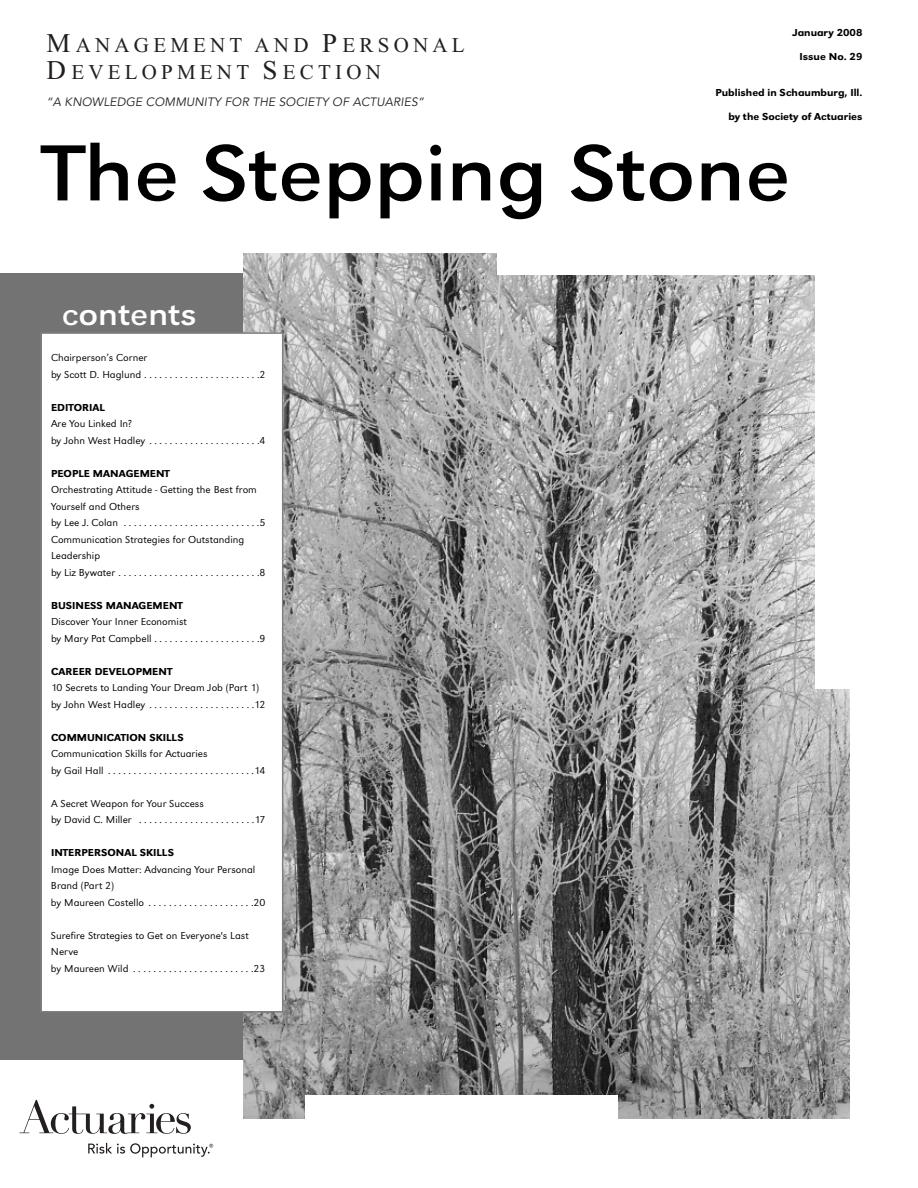
<style>
.page{position:relative;width:918px;height:1188px;background:#fff}
.page>*{position:absolute;margin:0;border:0;box-sizing:border-box;transform-origin:0 0}
.t1{font:82.5px "URW Grotesk T Regu Extr Wide";color:#000}
.t2{font:33px "URW Grotesk T Regu Extr Wide";color:#fff}
.t3{font:21px/27px "Times New Roman";letter-spacing:.2em;color:#231f20}
.t4{font:italic 12px "Avenir";letter-spacing:.01em;color:#231f20}
.t5{font:10.5px/16.5px "URW Grotesk T Ligh Wide";color:#000}
.t6{font:500 expanded 10.5px "URW Grotesk T";color:#000}
.s1{font-size:27px}
</style>
<div class="page">
<img style="left:243px;top:254px;width:606px;height:864px">
<svg style="left:19px;top:1100px;width:172px;height:34px"></svg>
<svg style="left:88px;top:1143px;width:125px;height:14px"></svg>
<div style="left:0;top:273px;width:243px;height:787px;background:#737373"></div>
<div style="left:42px;top:334px;width:240px;height:677px;background:#fff"></div>
<div style="left:40px;top:332px;width:243px;height:680px;border:2px solid #808080"></div>
<div style="left:498px;top:230px;width:361px;height:45px;background:#fff"></div>
<div style="left:305px;top:1095px;width:313px;height:45px;background:#fff"></div>
<div style="left:815px;top:247px;width:49px;height:441px;background:#fff"></div>
<p class="t6" style="left:792px;top:26px;width:72px">January 2008</p>
<p class="t6" style="left:800px;top:50px;width:64px">Issue No. 29</p>
<p class="t6" style="left:715px;top:86px;width:149px">Published in Schaumburg, Ill.</p>
<p class="t6" style="left:728px;top:110px;width:136px">by the Society of Actuaries</p>
<h3 class="t3" style="left:46px;top:31px;width:420px"><span class="s1">M</span>ANAGEMENT AND <span class="s1">P</span>ERSONAL<br><span class="s1">D</span>EVELOPMENT <span class="s1">S</span>ECTION</h3>
<p class="t4" style="left:46px;top:97px;width:379px">“A KNOWLEDGE COMMUNITY FOR THE SOCIETY OF ACTUARIES”</p>
<h1 class="t1" style="left:42px;top:124px;width:750px">The Stepping Stone</h1>
<h2 class="t2" style="left:62px;top:294px;width:136px">contents</h2>
<p class="t5" style="left:51px;top:349px;width:216px">Chairperson’s Corner<br>by Scott D. Haglund . . . . . . . . . . . . . . . . . . . . . . .2</p>
<p class="t6" style="left:51px;top:401px;width:56px">EDITORIAL</p>
<p class="t5" style="left:51px;top:415px;width:216px">Are You Linked In?<br>by John West Hadley . . . . . . . . . . . . . . . . . . . . . .4</p>
<p class="t6" style="left:51px;top:467px;width:120px">PEOPLE MANAGEMENT</p>
<p class="t5" style="left:51px;top:481px;width:216px">Orchestrating Attitude - Getting the Best from Yourself and Others<br>by Lee J. Colan . . . . . . . . . . . . . . . . . . . . . . . . . . .5<br>Communication Strategies for Outstanding Leadership<br>by Liz Bywater . . . . . . . . . . . . . . . . . . . . . . . . . . . .8</p>
<p class="t6" style="left:51px;top:599px;width:133px">BUSINESS MANAGEMENT</p>
<p class="t5" style="left:51px;top:613px;width:216px">Discover Your Inner Economist<br>by Mary Pat Campbell . . . . . . . . . . . . . . . . . . . . .9</p>
<p class="t6" style="left:51px;top:665px;width:123px">CAREER DEVELOPMENT</p>
<p class="t5" style="left:51px;top:679px;width:216px">10 Secrets to Landing Your Dream Job (Part 1) byJohn WestHadley .....................12</p>
<p class="t6" style="left:51px;top:731px;width:134px">COMMUNICATION SKILLS</p>
<p class="t5" style="left:51px;top:745px;width:216px">Communication Skills for Actuaries<br>by Gail Hall . . . . . . . . . . . . . . . . . . . . . . . . . . . . .14</p>
<p class="t5" style="left:51px;top:795px;width:216px">A Secret Weapon for Your Success<br>by David C. Miller . . . . . . . . . . . . . . . . . . . . . . .17</p>
<p class="t6" style="left:51px;top:847px;width:125px">INTERPERSONAL SKILLS</p>
<p class="t5" style="left:51px;top:861px;width:216px">Image Does Matter: Advancing Your Personal<br>Brand (Part 2)<br>by Maureen Costello . . . . . . . . . . . . . . . . . . . . .20</p>
<p class="t5" style="left:51px;top:927px;width:216px">Surefire Strategies to Get on Everyone's Last<br>Nerve<br>by Maureen Wild . . . . . . . . . . . . . . . . . . . . . . . .23</p>
</div>
